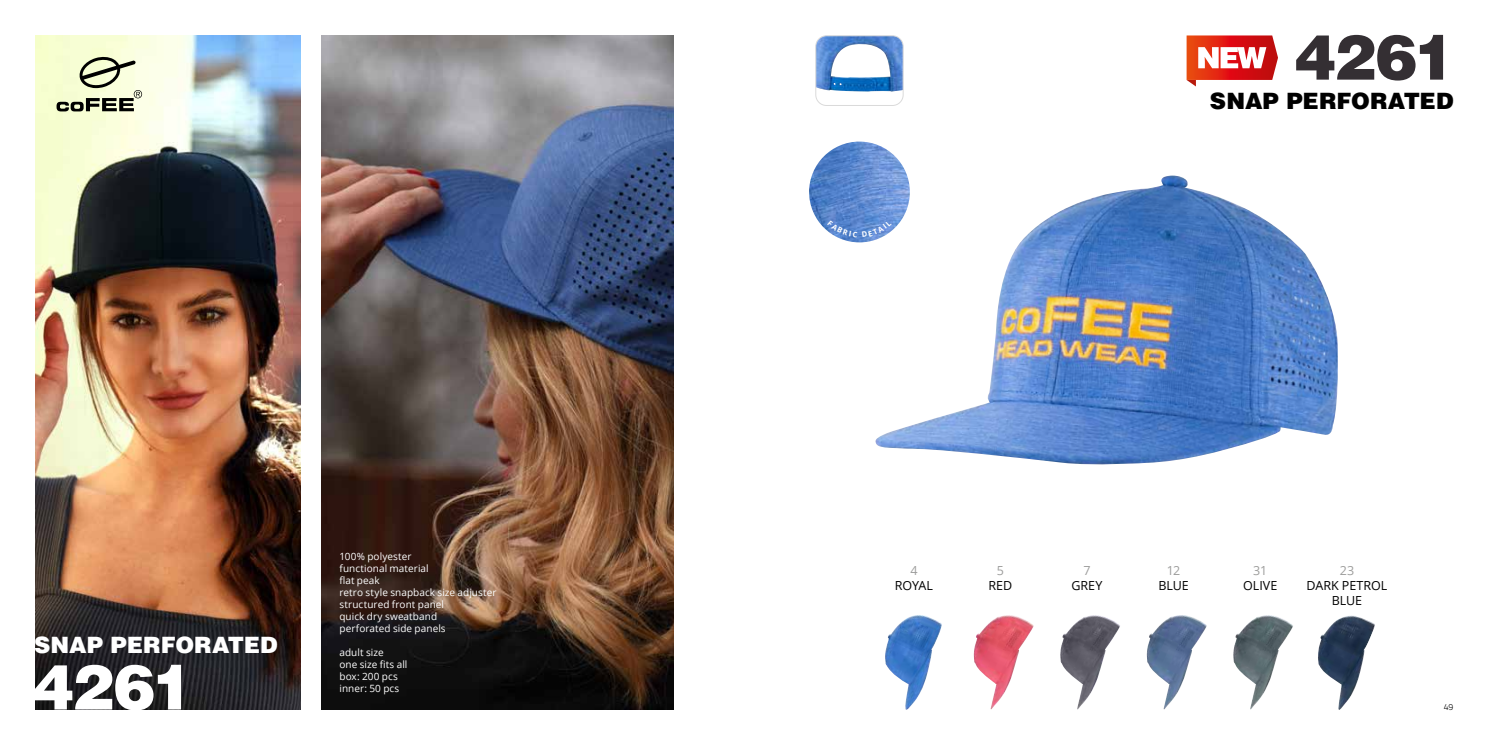
<style>
.page{position:relative;width:1489px;height:745px;background:#fff}
.page>*{position:absolute;margin:0;border:0;box-sizing:border-box;transform-origin:0 0}
.t1{font:900 62.5px "Helvetica";color:#342f33}
.t2{font:900 62.5px "Helvetica";color:#fff}
.t3{font:900 22.5px "Helvetica";letter-spacing:.005em;color:#000}
.t4{font:900 22.5px "Helvetica";letter-spacing:.005em;color:#fff}
.t5{font:12.5px/15px "Open Sans";color:#000;text-align:center}
.t6{font:12.5px "Open Sans";color:#9d9d9c}
.t7{font:10px/12px "Open Sans";letter-spacing:.005em;color:#fff}
.t8{font:300 8.75px "Titillium Web";color:#000}
</style>
<div class="page">
<img style="left:322px;top:35px;width:351px;height:674px">
<img style="left:35px;top:35px;width:265px;height:674px">
<img style="left:874px;top:175px;width:464px;height:290px">
<svg style="left:57px;top:56px;width:85px;height:55px;background:#bec3a6"></svg>
<img style="left:885px;top:615px;width:57px;height:94px">
<img style="left:973px;top:615px;width:61px;height:94px">
<img style="left:1060px;top:615px;width:60px;height:94px">
<img style="left:1146px;top:615px;width:61px;height:94px">
<img style="left:1233px;top:615px;width:60px;height:94px">
<img style="left:1318px;top:615px;width:57px;height:95px">
<img style="left:817px;top:37px;width:86px;height:55px">
<div style="left:815px;top:35px;width:88px;height:71px;border:1px solid #dadada;border-radius:11px"></div>
<img style="left:809px;top:141px;width:100px;height:101px;border-radius:50px">
<svg style="left:1186px;top:35px;width:91px;height:51px"></svg>
<svg style="left:827px;top:220px;width:64px;height:17px"></svg>
<h2 class="t4" style="left:34px;top:630px;width:245px">SNAP PERFORATED</h2>
<h1 class="t2" style="left:33px;top:645px;width:162px">4261</h1>
<p class="t7" style="left:339px;top:549px;width:158px">100% polyester<br>functional material<br>flat peak<br>retro style snapback size adjuster structured front panel<br>quick dry sweatband<br>perforated side panels</p>
<p class="t7" style="left:339px;top:645px;width:70px">adult size<br>one size fits all box: 200 pcs inner: 50 pcs</p>
<h1 class="t1" style="left:1294px;top:16px;width:162px">4261</h1>
<h2 class="t3" style="left:1209px;top:86px;width:245px">SNAP PERFORATED</h2>
<p class="t6" style="left:910px;top:561px;width:9px">4</p>
<p class="t5" style="left:894px;top:577px;width:39px">ROYAL</p>
<p class="t6" style="left:996px;top:561px;width:9px">5</p>
<p class="t5" style="left:988px;top:577px;width:25px">RED</p>
<p class="t6" style="left:1083px;top:561px;width:9px">7</p>
<p class="t5" style="left:1071px;top:577px;width:33px">GREY</p>
<p class="t6" style="left:1166px;top:561px;width:15px">12</p>
<p class="t5" style="left:1158px;top:577px;width:32px">BLUE</p>
<p class="t6" style="left:1253px;top:561px;width:15px">31</p>
<p class="t5" style="left:1242px;top:577px;width:36px">OLIVE</p>
<p class="t6" style="left:1339px;top:561px;width:16px">23</p>
<p class="t5" style="left:1306px;top:577px;width:82px">DARK PETROL<br>BLUE</p>
<p class="t8" style="left:1443px;top:699px;width:11px">49</p>
</div>
